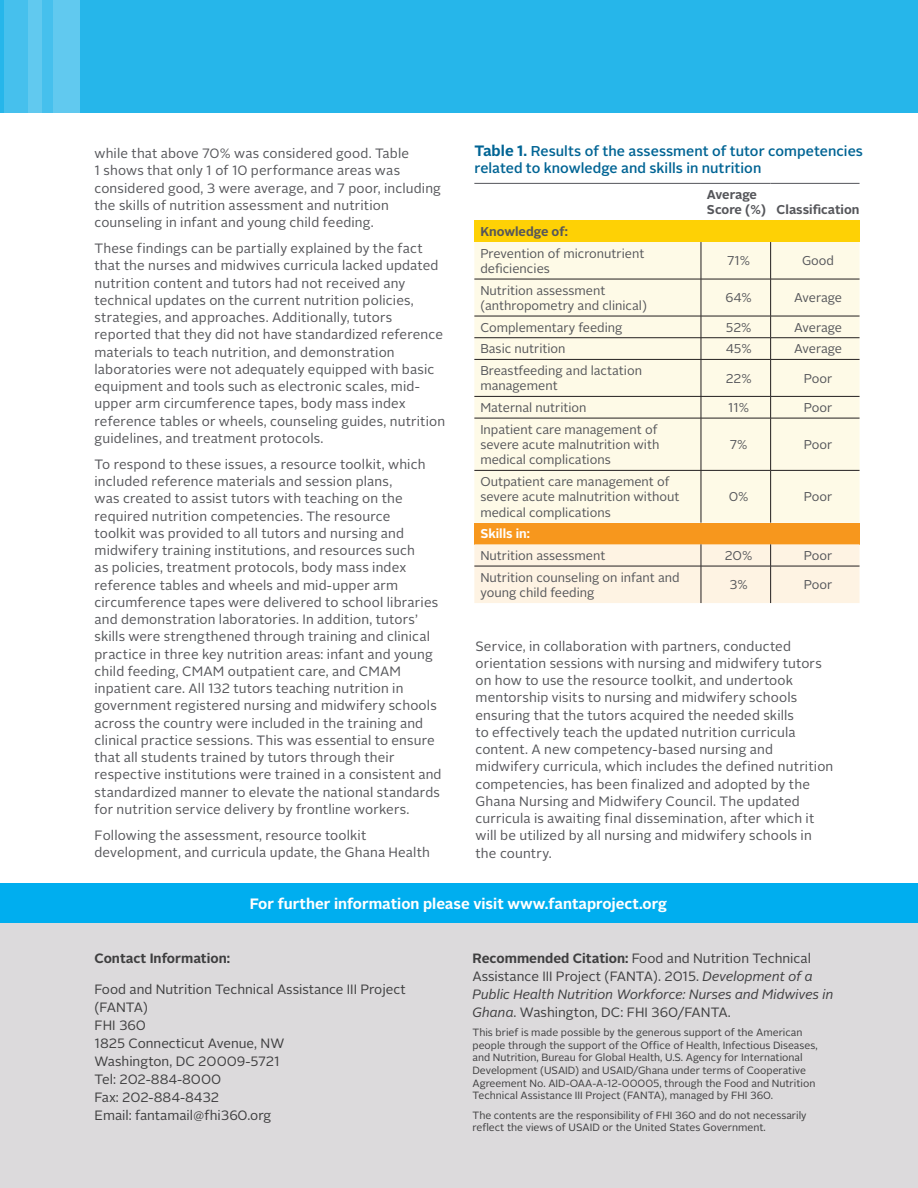
<style>
.page{position:relative;width:918px;height:1188px;background:#fff}
.page>*{position:absolute;margin:0;border:0;box-sizing:border-box;transform-origin:0 0}
.t1{font:700 15px "Alright Sans";color:#fff}
.t2{font:500 14.25px/17.1px "Alright Sans";letter-spacing:.005em;color:#006494}
.t3{font:13.5px/17.2px "Alright Sans";letter-spacing:.01em;color:#55565a}
.t4{font:13.5px/18px "Alright Sans";color:#3e3e3f}
.t5{font:700 13.5px "Alright Sans";color:#3e3e3f}
.t6{font:12.75px/15.3px "Alright Sans";color:#55565a}
.t7{font:700 12.75px/15.3px "Alright Sans";color:#55565a}
.t8{font:700 12.75px "Alright Sans";color:#fff}
.t9{font:10.5px/12.6px "Alright Sans";color:#3e3e3f}
.s1{font-weight:700;font-size:15px}
.s2{font-weight:700}
.s3{font-style:italic}
</style>
<div class="page">
<div style="left:0;top:0;width:918px;height:112px;background:#26b6ea"></div>
<div style="left:4px;top:0;width:49px;height:113px;background:#46c0ed"></div>
<div style="left:53px;top:0;width:27px;height:119px;background:#61c9ef"></div>
<div style="left:28px;top:0;width:13px;height:119px;background:#61c9ef"></div>
<div style="left:0;top:922px;width:918px;height:266px;background:#dcdadc"></div>
<div style="left:0;top:883px;width:918px;height:40px;background:#00aeef"></div>
<div style="left:474px;top:220px;width:386px;height:22px;background:#fed105"></div>
<div style="left:474px;top:242px;width:386px;height:281px;background:#fefae7"></div>
<div style="left:474px;top:523px;width:386px;height:21px;background:#f7971d"></div>
<hr style="left:701px;top:242px;width:1px;height:37px;background:#231f20">
<hr style="left:770px;top:242px;width:1px;height:37px;background:#231f20">
<hr style="left:474px;top:279px;width:227px;height:1px;background:#231f20">
<hr style="left:701px;top:279px;width:70px;height:1px;background:#231f20">
<hr style="left:701px;top:279px;width:1px;height:37px;background:#231f20">
<hr style="left:771px;top:279px;width:89px;height:1px;background:#231f20">
<hr style="left:770px;top:279px;width:1px;height:37px;background:#231f20">
<hr style="left:474px;top:316px;width:227px;height:1px;background:#231f20">
<hr style="left:701px;top:316px;width:70px;height:1px;background:#231f20">
<hr style="left:771px;top:316px;width:89px;height:1px;background:#231f20">
<hr style="left:474px;top:337px;width:227px;height:1px;background:#231f20">
<hr style="left:701px;top:337px;width:70px;height:1px;background:#231f20">
<svg style="left:701px;top:316px;width:1px;height:43px"></svg>
<hr style="left:771px;top:337px;width:89px;height:1px;background:#231f20">
<svg style="left:770px;top:316px;width:1px;height:43px"></svg>
<hr style="left:474px;top:359px;width:227px;height:1px;background:#231f20">
<hr style="left:701px;top:359px;width:70px;height:1px;background:#231f20">
<hr style="left:701px;top:360px;width:1px;height:36px;background:#231f20">
<hr style="left:771px;top:359px;width:89px;height:1px;background:#231f20">
<hr style="left:770px;top:360px;width:1px;height:36px;background:#231f20">
<hr style="left:474px;top:396px;width:227px;height:1px;background:#231f20">
<hr style="left:701px;top:396px;width:70px;height:1px;background:#231f20">
<svg style="left:701px;top:397px;width:1px;height:21px"></svg>
<hr style="left:771px;top:396px;width:89px;height:1px;background:#231f20">
<svg style="left:770px;top:397px;width:1px;height:21px"></svg>
<hr style="left:474px;top:418px;width:227px;height:1px;background:#231f20">
<hr style="left:701px;top:418px;width:70px;height:1px;background:#231f20">
<hr style="left:701px;top:418px;width:1px;height:52px;background:#231f20">
<hr style="left:771px;top:418px;width:89px;height:1px;background:#231f20">
<hr style="left:770px;top:418px;width:1px;height:52px;background:#231f20">
<hr style="left:474px;top:470px;width:227px;height:1px;background:#231f20">
<hr style="left:701px;top:470px;width:70px;height:1px;background:#231f20">
<hr style="left:701px;top:471px;width:1px;height:52px;background:#231f20">
<hr style="left:771px;top:470px;width:89px;height:1px;background:#231f20">
<hr style="left:770px;top:471px;width:1px;height:52px;background:#231f20">
<div style="left:474px;top:544px;width:386px;height:59px;background:#fef3e3"></div>
<hr style="left:474px;top:566px;width:227px;height:1px;background:#231f20">
<hr style="left:701px;top:566px;width:70px;height:1px;background:#231f20">
<hr style="left:701px;top:566px;width:1px;height:37px;background:#231f20">
<hr style="left:771px;top:566px;width:89px;height:1px;background:#231f20">
<hr style="left:770px;top:566px;width:1px;height:37px;background:#231f20">
<hr style="left:474px;top:183px;width:227px;height:1px;background:#54555a">
<hr style="left:701px;top:183px;width:70px;height:1px;background:#54555a">
<hr style="left:771px;top:183px;width:89px;height:1px;background:#54555a">
<p class="t3" style="left:94px;top:145px;width:348px">while that above 70% was considered good. Table<br>1 shows that only 1 of 10 performance areas was considered good, 3 were average, and 7 poor, including the skills of nutrition assessment and nutrition counseling in infant and young child feeding.</p>
<p class="t3" style="left:94px;top:240px;width:352px">These findings can be partially explained by the fact that the nurses and midwives curricula lacked updated nutrition content and tutors had not received any technical updates on the current nutrition policies, strategies, and approaches. Additionally, tutors reported that they did not have standardized reference materials to teach nutrition, and demonstration laboratories were not adequately equipped with basic equipment and tools such as electronic scales, mid&shy;upper arm circumference tapes, body mass index reference tables or wheels, counseling guides, nutrition guidelines, and treatment protocols.</p>
<p class="t3" style="left:94px;top:456px;width:349px">To respond to these issues, a resource toolkit, which included reference materials and session plans,<br>was created to assist tutors with teaching on the required nutrition competencies. The resource<br>toolkit was provided to all tutors and nursing and midwifery training institutions, and resources such<br>as policies, treatment protocols, body mass index reference tables and wheels and mid-upper arm circumference tapes were delivered to school libraries and demonstration laboratories. In addition, tutors’ skills were strengthened through training and clinical practice in three key nutrition areas: infant and young child feeding, CMAM outpatient care, and CMAM inpatient care. All 132 tutors teaching nutrition in government registered nursing and midwifery schools across the country were included in the training and clinical practice sessions. This was essential to ensure that all students trained by tutors through their respective institutions were trained in a consistent and standardized manner to elevate the national standards for nutrition service delivery by frontline workers.</p>
<p class="t3" style="left:94px;top:827px;width:337px">Following the assessment, resource toolkit development, and curricula update, the Ghana Health</p>
<p class="t2" style="left:474px;top:143px;width:390px"><span class="s1">Table 1.</span> Results of the assessment of tutor competencies related to knowledge and skills in nutrition</p>
<p class="t7" style="left:707px;top:187px;width:61px">Average<br>Score (%)</p>
<p class="t7" style="left:777px;top:202px;width:84px">Classification</p>
<p class="t7" style="left:480px;top:224px;width:89px">Knowledge of:</p>
<p class="t6" style="left:480px;top:246px;width:165px">Prevention of micronutrient deficiencies</p>
<p class="t6" style="left:727px;top:254px;width:25px">71%</p>
<p class="t6" style="left:802px;top:254px;width:34px">Good</p>
<p class="t6" style="left:480px;top:283px;width:168px">Nutrition assessment (anthropometry and clinical)</p>
<p class="t6" style="left:725px;top:291px;width:28px">64%</p>
<p class="t6" style="left:794px;top:291px;width:49px">Average</p>
<p class="t6" style="left:480px;top:320px;width:144px">Complementary feeding</p>
<p class="t6" style="left:726px;top:320px;width:27px">52%</p>
<p class="t6" style="left:794px;top:320px;width:49px">Average</p>
<p class="t6" style="left:480px;top:342px;width:87px">Basic nutrition</p>
<p class="t6" style="left:726px;top:342px;width:28px">45%</p>
<p class="t6" style="left:794px;top:342px;width:49px">Average</p>
<p class="t6" style="left:480px;top:363px;width:163px">Breastfeeding and lactation management</p>
<p class="t6" style="left:726px;top:371px;width:28px">22%</p>
<p class="t6" style="left:804px;top:371px;width:30px">Poor</p>
<p class="t6" style="left:480px;top:400px;width:108px">Maternal nutrition</p>
<p class="t6" style="left:728px;top:400px;width:23px">11%</p>
<p class="t6" style="left:804px;top:400px;width:30px">Poor</p>
<p class="t6" style="left:480px;top:422px;width:181px">Inpatient care management of severe acute malnutrition with medical complications</p>
<p class="t6" style="left:730px;top:437px;width:19px">7%</p>
<p class="t6" style="left:804px;top:437px;width:30px">Poor</p>
<p class="t6" style="left:480px;top:474px;width:201px">Outpatient care management of severe acute malnutrition without medical complications</p>
<p class="t6" style="left:729px;top:489px;width:21px">0%</p>
<p class="t6" style="left:804px;top:489px;width:30px">Poor</p>
<p class="t8" style="left:480px;top:525px;width:51px">Skills in:</p>
<p class="t6" style="left:480px;top:548px;width:127px">Nutrition assessment</p>
<p class="t6" style="left:725px;top:548px;width:29px">20%</p>
<p class="t6" style="left:804px;top:548px;width:30px">Poor</p>
<p class="t6" style="left:480px;top:570px;width:201px">Nutrition counseling on infant and young child feeding</p>
<p class="t6" style="left:729px;top:578px;width:20px">3%</p>
<p class="t6" style="left:804px;top:578px;width:30px">Poor</p>
<p class="t3" style="left:476px;top:638px;width:359px">Service, in collaboration with partners, conducted orientation sessions with nursing and midwifery tutors on how to use the resource toolkit, and undertook mentorship visits to nursing and midwifery schools ensuring that the tutors acquired the needed skills<br>to effectively teach the updated nutrition curricula content. A new competency-based nursing and midwifery curricula, which includes the defined nutrition competencies, has been finalized and adopted by the Ghana Nursing and Midwifery Council. The updated curricula is awaiting final dissemination, after which it will be utilized by all nursing and midwifery schools in the country.</p>
<p class="t1" style="left:250px;top:893px;width:419px">For further information please visit www.fantaproject.org</p>
<p class="t5" style="left:94px;top:949px;width:137px">Contact Information:</p>
<p class="t4" style="left:94px;top:981px;width:313px">Food and Nutrition Technical Assistance III Project (FANTA)<br>FHI 360<br>1825 Connecticut Avenue, NW<br>Washington, DC 20009-5721<br>Tel: 202-884-8000<br>Fax: 202-884-8432<br>Email: fantamail@fhi360.org</p>
<p class="t4" style="left:472px;top:949px;width:363px"><span class="s2">Recommended Citation:</span> Food and Nutrition Technical Assistance III Project (FANTA). 2015. <span class="s3">Development of a Public Health Nutrition Workforce: Nurses and Midwives in Ghana</span>. Washington, DC: FHI 360/FANTA.</p>
<p class="t9" style="left:472px;top:1026px;width:347px">This brief is made possible by the generous support of the American people through the support of the Office of Health, Infectious Diseases, and Nutrition, Bureau for Global Health, U.S. Agency for International Development (USAID) and USAID/Ghana under terms of Cooperative Agreement No. AID-OAA-A-12-00005, through the Food and Nutrition Technical Assistance III Project (FANTA), managed by FHI 360.</p>
<p class="t9" style="left:472px;top:1109px;width:336px">The contents are the responsibility of FHI 360 and do not necessarily reflect the views of USAID or the United States Government.</p>
</div>
